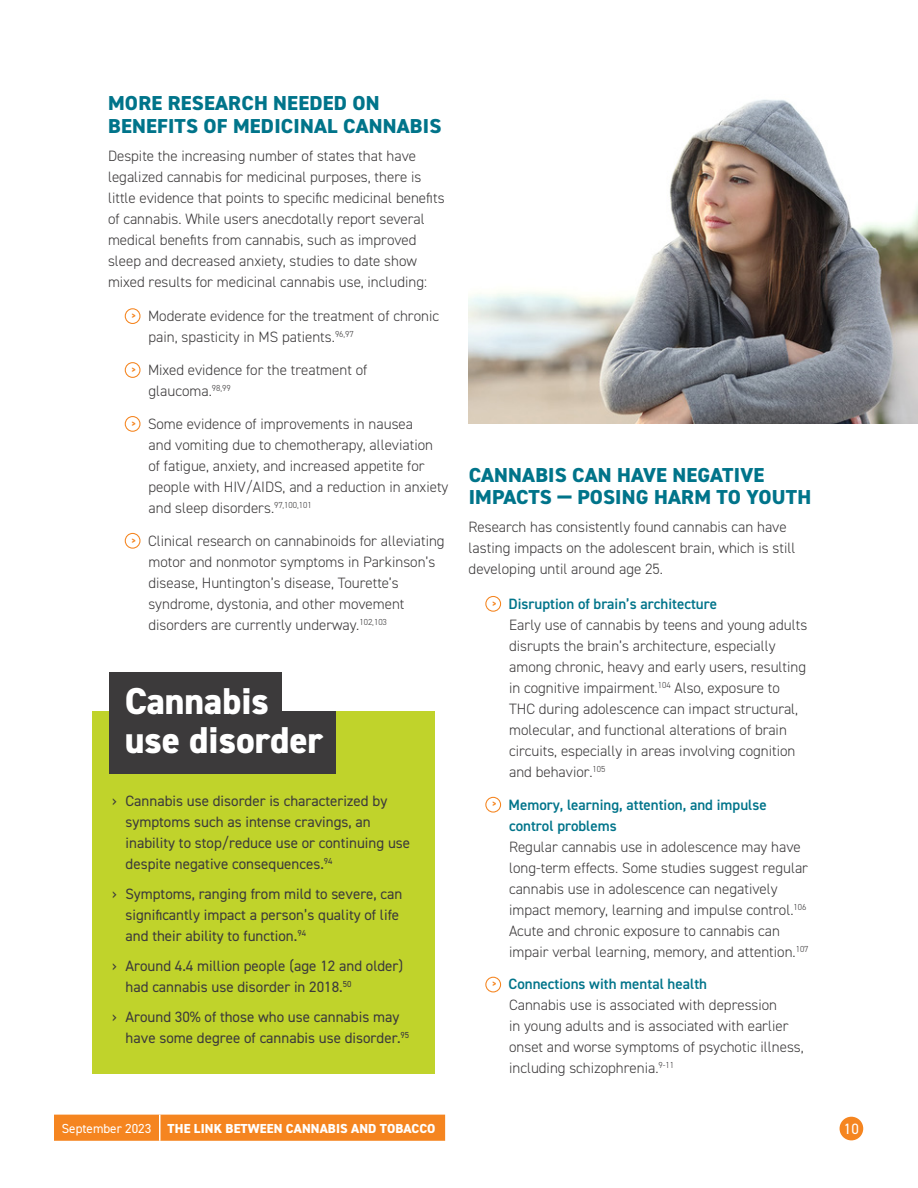
<style>
.page{position:relative;width:918px;height:1188px;background:#fff}
.page>*{position:absolute;margin:0;border:0;box-sizing:border-box;transform-origin:0 0}
.Callout{font:800 37.5px "DIN2014";color:#fff}
.t1{font:800 20.25px/22.5px "DIN2014";letter-spacing:.01em;color:#00748a}
.Body{font:300 15px/21px "DIN2014";color:#3c3a3b}
.t2{font:15px/21px "DIN2014";color:#3c3a3b}
.t3{font:15px "DIN2014";color:#fff}
.t4{font:800 13.05px "DIN2014";letter-spacing:.01em;color:#fff}
.t5{font:700 9.6px "DIN2014";color:#f58520}
.s1{font-weight:600;color:#00748a}
.s2{font-weight:400}
</style>
<div class="page">
<div style="left:840px;top:1117px;width:23px;height:23px;background:#f58520;border-radius:50%"></div>
<div style="left:54px;top:1115px;width:391px;height:26px;background:#f58520"></div>
<div style="left:125px;top:308px;width:16px;height:16px;border:1px solid #f58520;border-radius:50%"></div>
<div style="left:125px;top:362px;width:16px;height:16px;border:1px solid #f58520;border-radius:50%"></div>
<div style="left:125px;top:416px;width:16px;height:16px;border:1px solid #f58520;border-radius:50%"></div>
<div style="left:125px;top:533px;width:16px;height:16px;border:1px solid #f58520;border-radius:50%"></div>
<div style="left:92px;top:711px;width:343px;height:363px;background:#c0d32b"></div>
<div style="left:109px;top:672px;width:172px;height:63px;background:#3c3a3b"></div>
<div style="left:109px;top:711px;width:227px;height:63px;background:#3c3a3b"></div>
<div style="left:485px;top:596px;width:16px;height:16px;border:1px solid #f58520;border-radius:50%"></div>
<div style="left:485px;top:797px;width:16px;height:16px;border:1px solid #f58520;border-radius:50%"></div>
<div style="left:485px;top:977px;width:16px;height:15px;border:1px solid #f58520;border-radius:50%"></div>
<img style="left:469px;top:99px;width:449px;height:324px">
<h2 class="t1" style="left:108px;top:92px;width:335px">MORE RESEARCH NEEDED ON<br>BENEFITS OF MEDICINAL CANNABIS</h2>
<p class="Body" style="left:108px;top:145px;width:338px">Despite the increasing number of states that have legalized cannabis for medicinal purposes, there is little evidence that points to specific medicinal benefits of cannabis. While users anecdotally report several medical benefits from cannabis, such as improved sleep and decreased anxiety, studies to date show mixed results for medicinal cannabis use, including:</p>
<p class="t5" style="left:131px;top:309px;width:7px">&gt;</p>
<p class="Body" style="left:148px;top:305px;width:293px">Moderate evidence for the treatment of chronic pain, spasticity in MS patients.<sup>96,97</sup></p>
<p class="t5" style="left:131px;top:363px;width:7px">&gt;</p>
<p class="Body" style="left:148px;top:359px;width:221px">Mixed evidence for the treatment of glaucoma.<sup>98,99</sup></p>
<p class="t5" style="left:131px;top:417px;width:7px">&gt;</p>
<p class="Body" style="left:148px;top:413px;width:302px">Some evidence of improvements in nausea<br>and vomiting due to chemotherapy, alleviation<br>of fatigue, anxiety, and increased appetite for people with HIV/AIDS, and a reduction in anxiety and sleep disorders.<sup>97,100,101</sup></p>
<p class="t5" style="left:131px;top:534px;width:7px">&gt;</p>
<p class="Body" style="left:148px;top:530px;width:298px">Clinical research on cannabinoids for alleviating motor and nonmotor symptoms in Parkinson’s disease, Huntington’s disease, Tourette’s syndrome, dystonia, and other movement disorders are currently underway.<sup>102,103</sup></p>
<p class="Callout" style="left:125px;top:676px;width:146px">Cannabis</p>
<p class="Callout" style="left:125px;top:715px;width:200px">use disorder</p>
<p class="t2" style="left:126px;top:790px;width:286px;text-indent:-14px">› Cannabis use disorder is characterized by symptoms such as intense cravings, an inability to stop/reduce use or continuing use despite negative consequences.<sup>94</sup></p>
<p class="t2" style="left:126px;top:883px;width:278px;text-indent:-14px">› Symptoms, ranging from mild to severe, can significantly impact a person’s quality of life and their ability to function.<sup>94</sup></p>
<p class="t2" style="left:126px;top:955px;width:279px;text-indent:-14px">› Around 4.4 million people (age 12 and older) had cannabis use disorder in 2018.<sup>50</sup></p>
<p class="t2" style="left:126px;top:1006px;width:285px;text-indent:-14px">› Around 30% of those who use cannabis may have some degree of cannabis use disorder.<sup>95</sup></p>
<h2 class="t1" style="left:469px;top:464px;width:344px">CANNABIS CAN HAVE NEGATIVE<br>IMPACTS — POSING HARM TO YOUTH</h2>
<p class="Body" style="left:469px;top:517px;width:328px">Research has consistently found cannabis can have lasting impacts on the adolescent brain, which is still developing until around age 25.</p>
<p class="t5" style="left:492px;top:597px;width:7px">&gt;</p>
<p class="Body" style="left:509px;top:593px;width:300px"><span class="s1">Disruption of brain’s architecture<br></span>Early use of cannabis by teens and young adults disrupts the brain’s architecture, especially among chronic, heavy and early users, resulting in cognitive impairment.<sup>104</sup> Also, exposure to THC during adolescence can impact structural, molecular, and functional alterations of brain circuits, especially in areas involving cognition and behavior.<sup>105</sup></p>
<p class="t5" style="left:492px;top:798px;width:7px">&gt;</p>
<p class="Body" style="left:509px;top:794px;width:301px"><span class="s1">Memory, learning, attention, and impulse control problems<br></span>Regular cannabis use in adolescence may have long-term effects. Some studies suggest regular cannabis use in adolescence can negatively impact memory, learning and impulse control.<sup>106<br></sup>Acute and chronic exposure to cannabis can impair verbal learning, memory, and attention.<sup>107</sup></p>
<p class="t5" style="left:492px;top:978px;width:7px">&gt;</p>
<p class="Body" style="left:509px;top:974px;width:297px"><span class="s1">Connections with mental health<br></span>Cannabis use is associated with depression<br>in young adults and is associated with earlier onset and worse symptoms of psychotic illness, including schizophrenia.<sup>9-11</sup></p>
<p class="t4" style="left:62px;top:1120px;width:375px"><span class="s2">September 2023</span> THE LINK BETWEEN CANNABIS AND TOBACCO</p>
<p class="t3" style="left:844px;top:1119px;width:16px">10</p>
</div>
